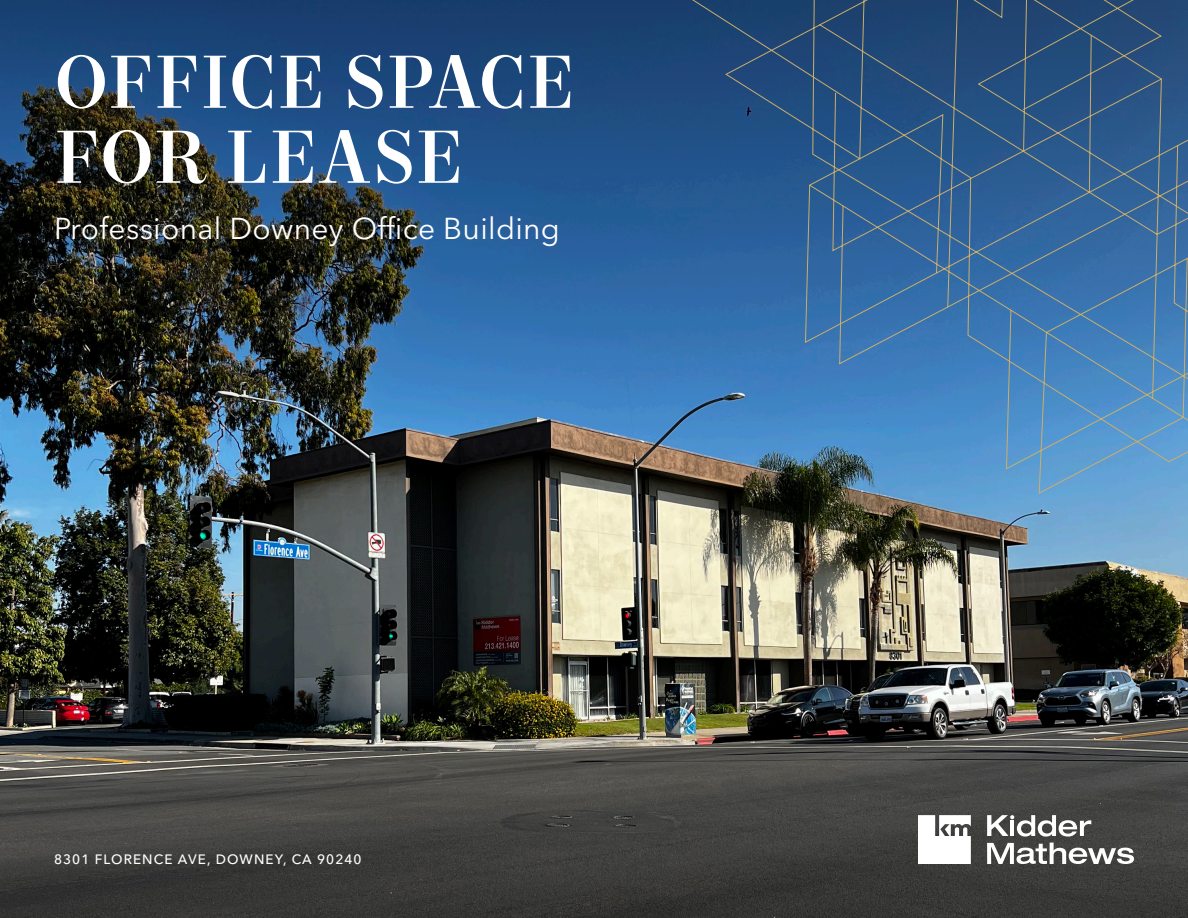
<style>
.page{position:relative;width:1188px;height:918px;background:#fff}
.page>*{position:absolute;margin:0;border:0;box-sizing:border-box;transform-origin:0 0}
.Headline_-_Level_1{font:500 75px/75px "Mort Modern 09";letter-spacing:.01em;color:#fff}
.Callout_Text_-_White{font:30px "Avenir Next LT Pro";letter-spacing:.01em;color:#fff}
.Property_Address_-_W{font:500 13.5px "Avenir Next LT Pro";letter-spacing:.08em;color:#fff}
</style>
<div class="page">
<img style="left:0;top:429px;width:1188px;height:330px">
<img style="left:0;top:0;width:674px;height:429px">
<svg style="left:0;top:759px;width:1188px;height:159px;background:#424240"></svg>
<svg style="left:674px;top:0;width:514px;height:494px;background:#386a9c"></svg>
<svg style="left:987px;top:843px;width:147px;height:21px"></svg>
<svg style="left:987px;top:815px;width:104px;height:22px"></svg>
<svg style="left:918px;top:815px;width:53px;height:49px"></svg>
<p class="Headline_-_Level_1" style="left:54px;top:48px;width:522px">OFFICE SPACE<br>FOR LEASE</p>
<p class="Callout_Text_-_White" style="left:54px;top:211px;width:507px">Professional Downey Office Building</p>
<p class="Property_Address_-_W" style="left:54px;top:851px;width:309px">8301 FLORENCE AVE, DOWNEY, CA 90240</p>
</div>
